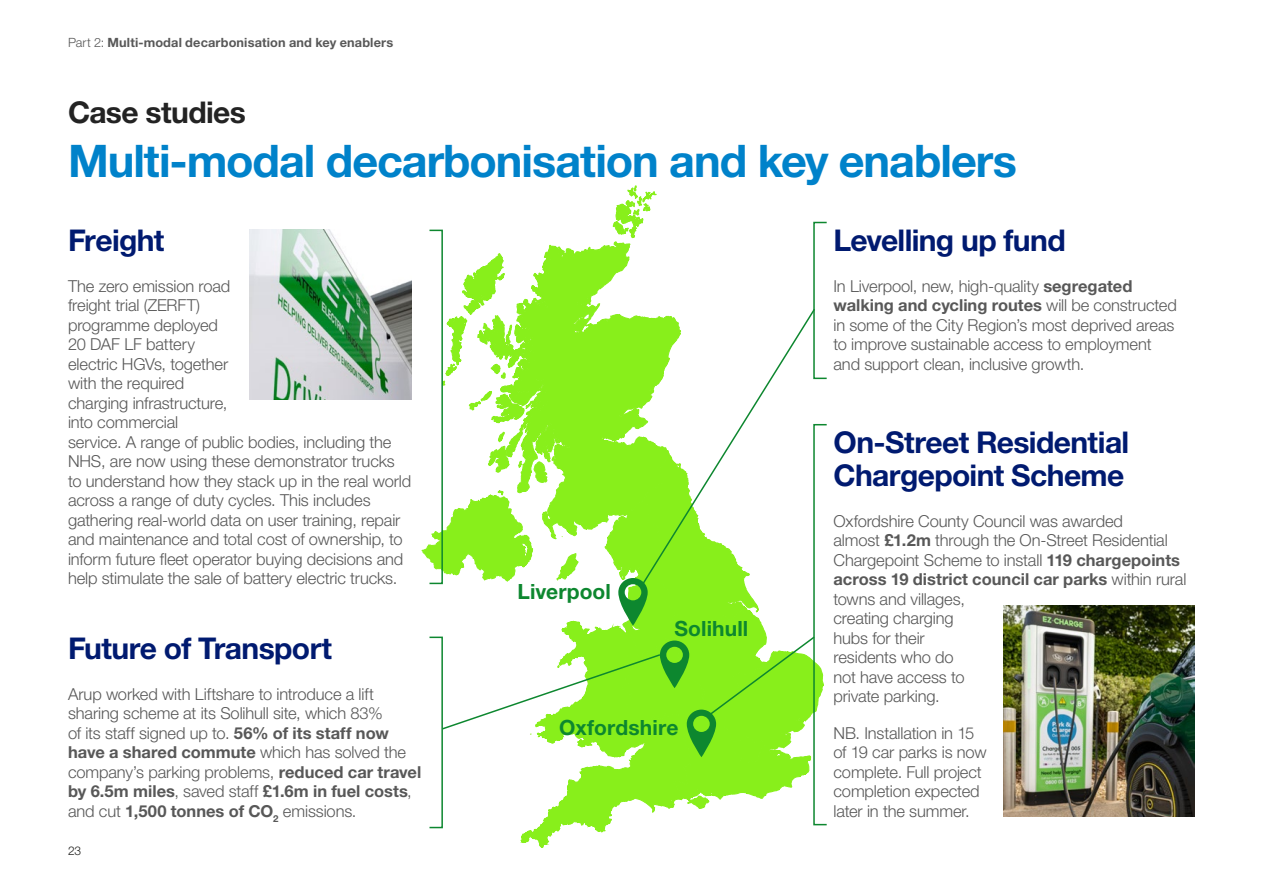
<style>
.page{position:relative;width:1263px;height:893px;background:#fff}
.page>*{position:absolute;margin:0;border:0;box-sizing:border-box;transform-origin:0 0}
.t1{font:700 45px "Helvetica Neue LT Pro";letter-spacing:-.025em;color:#0082ca}
.t2{font:700 30px/33px "Helvetica Neue LT Pro";letter-spacing:-.02em;color:#001a70}
.t3{font:700 30px "Helvetica Neue LT Pro";letter-spacing:-.02em;color:#232323}
.t4{font:700 21px "Helvetica Neue LT Pro";letter-spacing:.005em;color:#0d872f}
.t5{font:300 16.5px/19.5px "Helvetica Neue LT Pro 45";letter-spacing:-.01em;color:#585858}
.t6{font:700 16.5px "Helvetica Neue LT Pro";color:#585858}
.t7{font:700 12.75px "Helvetica Neue LT Pro";letter-spacing:.01em;color:#585858}
.t8{font:300 12px "Helvetica Neue LT Pro 45";color:#1d1d1b}
.s1{font-family:"Helvetica Neue LT Pro 45";font-weight:300}
.s2{font-family:"Helvetica Neue LT Pro";font-weight:700}
</style>
<div class="page">
<svg style="left:442px;top:185px;width:215px;height:267px"></svg>
<svg style="left:641px;top:307px;width:175px;height:145px"></svg>
<div style="left:813px;top:222px;width:14px;height:157px;border:2px solid #0d872f"></div>
<div style="left:429px;top:230px;width:14px;height:354px;border:2px solid #0d872f"></div>
<svg style="left:422px;top:452px;width:401px;height:396px"></svg>
<img style="left:250px;top:230px;width:162px;height:170px">
<img style="left:1003px;top:605px;width:192px;height:211px">
<p class="t7" style="left:68px;top:35px;width:327px"><span class="s1">Part 2:</span> Multi-modal decarbonisation and key enablers</p>
<h2 class="t3" style="left:68px;top:94px;width:179px">Case studies</h2>
<h1 class="t1" style="left:68px;top:134px;width:950px">Multi-modal decarbonisation and key enablers</h1>
<h2 class="t2" style="left:68px;top:223px;width:98px">Freight</h2>
<p class="t5" style="left:68px;top:276px;width:345px">The zero emission road<br>freight trial (ZERFT)<br>programme deployed<br>20 DAF LF battery<br>electric HGVs, together<br>with the required<br>charging infrastructure,<br>into commercial<br>service. A range of public bodies, including the NHS, are now using these demonstrator trucks to understand how they stack up in the real world across a range of duty cycles. This includes gathering real-world data on user training, repair and maintenance and total cost of ownership, to inform future fleet operator buying decisions and help stimulate the sale of battery electric trucks.</p>
<h2 class="t2" style="left:68px;top:631px;width:266px">Future of Transport</h2>
<p class="t5" style="left:68px;top:684px;width:322px">Arup worked with Liftshare to introduce a lift sharing scheme at its Solihull site, which 83% of its staff signed up to. <span class="s2">56% of its staff now</span></p>
<p class="t6" style="left:68px;top:742px;width:339px">have a shared commute <span class="s1">which has solved the</span></p>
<p class="t5" style="left:68px;top:762px;width:355px">company’s parking problems, <span class="s2">reduced car travel</span></p>
<p class="t6" style="left:68px;top:781px;width:345px">by 6.5m miles<span class="s1">, saved staff</span> £1.6m in fuel costs<span class="s1">,</span></p>
<p class="t5" style="left:68px;top:801px;width:290px">and cut <span class="s2">1,500 tonnes of CO</span><sub>2</sub> emissions.</p>
<p class="t8" style="left:68px;top:843px;width:15px">23</p>
<p class="t4" style="left:518px;top:578px;width:95px">Liverpool</p>
<p class="t4" style="left:674px;top:616px;width:75px">Solihull</p>
<p class="t4" style="left:559px;top:715px;width:121px">Oxfordshire</p>
<h2 class="t2" style="left:833px;top:223px;width:234px">Levelling up fund</h2>
<p class="t5" style="left:833px;top:276px;width:300px">In Liverpool, new, high-quality <span class="s2">segregated</span></p>
<p class="t6" style="left:833px;top:295px;width:345px">walking and cycling routes <span class="s1">will be constructed</span></p>
<p class="t5" style="left:833px;top:315px;width:342px">in some of the City Region’s most deprived areas to improve sustainable access to employment and support clean, inclusive growth.</p>
<h2 class="t2" style="left:833px;top:425px;width:297px">On-Street Residential<br>Chargepoint Scheme</h2>
<p class="t5" style="left:833px;top:511px;width:348px">Oxfordshire County Council was awarded<br>almost <span class="s2">£1.2m</span> through the On-Street Residential<br>Chargepoint Scheme to install <span class="s2">119 chargepoints</span></p>
<p class="t6" style="left:833px;top:569px;width:354px">across 19 district council car parks <span class="s1">within rural</span></p>
<p class="t5" style="left:833px;top:589px;width:133px">towns and villages, creating charging hubs for their residents who do not have access to private parking.</p>
<p class="t5" style="left:833px;top:723px;width:155px">NB. Installation in 15 of 19 car parks is now complete. Full project completion expected later in the summer.</p>
</div>
